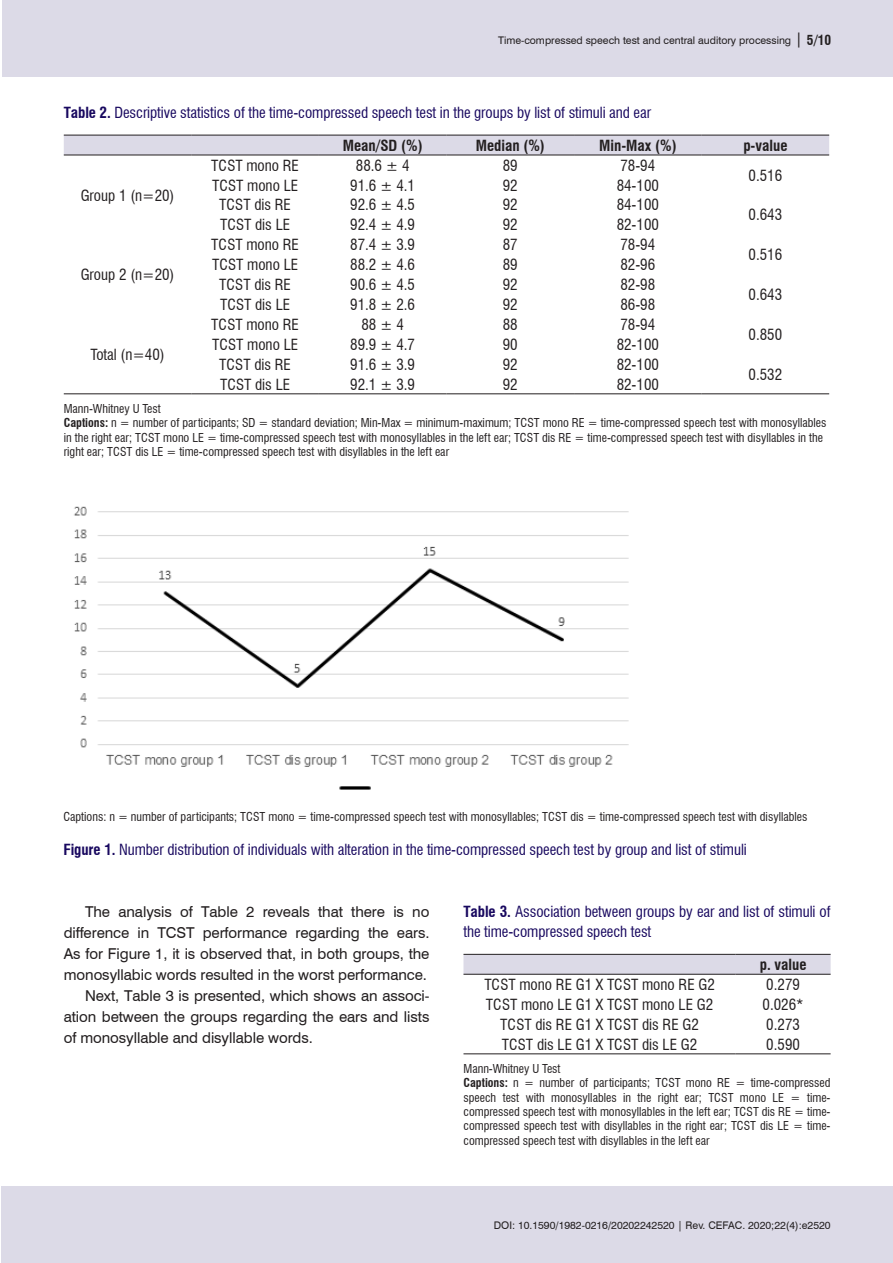
<style>
.page{position:relative;width:893px;height:1263px;background:#fff}
.page>*{position:absolute;margin:0;border:0;box-sizing:border-box;transform-origin:0 0}
.Texto_tabelas{font:condensed 15px "Swiss 721 BT";color:#231f20}
.Corpo_do_texto_INGL{font:15px/21px "Swiss 721 BT";letter-spacing:-.005em;color:#231f20;text-align:justify}
.Titulo_tabelas_e_gr{font:condensed 15px/19.5px "Swiss 721 BT";letter-spacing:-.005em;color:#18085f}
.Texto_tabelas-2{font:700 condensed 15px "Swiss 721 BT";color:#231f20}
.Legendas{font:condensed 12px/14.4px "Swiss 721 BT";color:#231f20}
.t1{font:10.5px "Swiss 721 BT";color:#231f20}
.s1{font-size:15px}
.s2{font-weight:700;font-stretch:condensed;font-size:13.5px}
.s3{font-weight:700}
</style>
<div class="page">
<div style="left:1px;top:1186px;width:892px;height:77px;background:#dcdae7"></div>
<div style="left:2px;top:0;width:891px;height:77px;background:#dcdae7"></div>
<div style="left:64px;top:136px;width:765px;height:19px;background:#dcdae7"></div>
<hr style="left:64px;top:155px;width:127px;height:1px;background:#231f20">
<hr style="left:191px;top:155px;width:128px;height:1px;background:#231f20">
<hr style="left:319px;top:155px;width:127px;height:1px;background:#231f20">
<hr style="left:446px;top:155px;width:128px;height:1px;background:#231f20">
<hr style="left:574px;top:155px;width:128px;height:1px;background:#231f20">
<hr style="left:702px;top:155px;width:127px;height:1px;background:#231f20">
<hr style="left:64px;top:135px;width:127px;height:1px;background:#231f20">
<hr style="left:191px;top:135px;width:128px;height:1px;background:#231f20">
<hr style="left:319px;top:135px;width:127px;height:1px;background:#231f20">
<hr style="left:446px;top:135px;width:128px;height:1px;background:#231f20">
<hr style="left:574px;top:135px;width:128px;height:1px;background:#231f20">
<hr style="left:702px;top:135px;width:127px;height:1px;background:#231f20">
<hr style="left:64px;top:393px;width:127px;height:1px;background:#231f20">
<hr style="left:702px;top:393px;width:127px;height:1px;background:#231f20">
<hr style="left:191px;top:393px;width:128px;height:1px;background:#231f20">
<hr style="left:319px;top:393px;width:127px;height:1px;background:#231f20">
<hr style="left:446px;top:393px;width:128px;height:1px;background:#231f20">
<hr style="left:574px;top:393px;width:128px;height:1px;background:#231f20">
<img style="left:74px;top:506px;width:555px;height:284px">
<div style="left:463px;top:955px;width:368px;height:19px;background:#dcdae7"></div>
<hr style="left:463px;top:974px;width:273px;height:1px;background:#231f20">
<hr style="left:736px;top:974px;width:95px;height:1px;background:#231f20">
<hr style="left:463px;top:954px;width:273px;height:1px;background:#231f20">
<hr style="left:736px;top:954px;width:95px;height:1px;background:#231f20">
<hr style="left:463px;top:1053px;width:273px;height:1px;background:#231f20">
<hr style="left:736px;top:1053px;width:95px;height:1px;background:#231f20">
<p class="t1" style="left:498px;top:33px;width:335px">Time-compressed speech test and central auditory processing <span class="s1">|</span> <span class="s2">5/10</span></p>
<p class="Titulo_tabelas_e_gr" style="left:64px;top:102px;width:589px"><span class="s3">Table 2.</span> Descriptive statistics of the time-compressed speech test in the groups by list of stimuli and ear</p>
<p class="Texto_tabelas-2" style="left:343px;top:136px;width:81px">Mean/SD (%)</p>
<p class="Texto_tabelas-2" style="left:476px;top:136px;width:71px">Median (%)</p>
<p class="Texto_tabelas-2" style="left:599px;top:136px;width:79px">Min-Max (%)</p>
<p class="Texto_tabelas-2" style="left:743px;top:136px;width:46px">p-value</p>
<p class="Texto_tabelas" style="left:81px;top:186px;width:95px">Group 1 (n=20)</p>
<p class="Texto_tabelas" style="left:211px;top:156px;width:89px">TCST mono RE</p>
<p class="Texto_tabelas" style="left:356px;top:156px;width:55px">88.6 ± 4</p>
<p class="Texto_tabelas" style="left:503px;top:156px;width:16px">89</p>
<p class="Texto_tabelas" style="left:620px;top:156px;width:36px">78-94</p>
<p class="Texto_tabelas" style="left:749px;top:166px;width:35px">0.516</p>
<p class="Texto_tabelas" style="left:212px;top:176px;width:88px">TCST mono LE</p>
<p class="Texto_tabelas" style="left:350px;top:176px;width:66px">91.6 ± 4.1</p>
<p class="Texto_tabelas" style="left:503px;top:176px;width:16px">92</p>
<p class="Texto_tabelas" style="left:617px;top:176px;width:44px">84-100</p>
<p class="Texto_tabelas" style="left:219px;top:196px;width:73px">TCST dis RE</p>
<p class="Texto_tabelas" style="left:350px;top:196px;width:66px">92.6 ± 4.5</p>
<p class="Texto_tabelas" style="left:503px;top:196px;width:16px">92</p>
<p class="Texto_tabelas" style="left:617px;top:196px;width:44px">84-100</p>
<p class="Texto_tabelas" style="left:749px;top:206px;width:35px">0.643</p>
<p class="Texto_tabelas" style="left:220px;top:216px;width:72px">TCST dis LE</p>
<p class="Texto_tabelas" style="left:350px;top:216px;width:66px">92.4 ± 4.9</p>
<p class="Texto_tabelas" style="left:503px;top:216px;width:16px">92</p>
<p class="Texto_tabelas" style="left:617px;top:216px;width:44px">82-100</p>
<p class="Texto_tabelas" style="left:81px;top:266px;width:95px">Group 2 (n=20)</p>
<p class="Texto_tabelas" style="left:90px;top:345px;width:76px">Total (n=40)</p>
<p class="Texto_tabelas" style="left:211px;top:236px;width:89px">TCST mono RE</p>
<p class="Texto_tabelas" style="left:350px;top:236px;width:66px">87.4 ± 3.9</p>
<p class="Texto_tabelas" style="left:503px;top:236px;width:16px">87</p>
<p class="Texto_tabelas" style="left:620px;top:236px;width:36px">78-94</p>
<p class="Texto_tabelas" style="left:212px;top:256px;width:88px">TCST mono LE</p>
<p class="Texto_tabelas" style="left:350px;top:256px;width:66px">88.2 ± 4.6</p>
<p class="Texto_tabelas" style="left:503px;top:256px;width:16px">89</p>
<p class="Texto_tabelas" style="left:620px;top:256px;width:36px">82-96</p>
<p class="Texto_tabelas" style="left:219px;top:276px;width:73px">TCST dis RE</p>
<p class="Texto_tabelas" style="left:350px;top:276px;width:66px">90.6 ± 4.5</p>
<p class="Texto_tabelas" style="left:503px;top:276px;width:16px">92</p>
<p class="Texto_tabelas" style="left:620px;top:276px;width:36px">82-98</p>
<p class="Texto_tabelas" style="left:220px;top:295px;width:72px">TCST dis LE</p>
<p class="Texto_tabelas" style="left:350px;top:295px;width:66px">91.8 ± 2.6</p>
<p class="Texto_tabelas" style="left:503px;top:295px;width:16px">92</p>
<p class="Texto_tabelas" style="left:620px;top:295px;width:36px">86-98</p>
<p class="Texto_tabelas" style="left:211px;top:315px;width:89px">TCST mono RE</p>
<p class="Texto_tabelas" style="left:361px;top:315px;width:44px">88 ± 4</p>
<p class="Texto_tabelas" style="left:503px;top:315px;width:16px">88</p>
<p class="Texto_tabelas" style="left:620px;top:315px;width:36px">78-94</p>
<p class="Texto_tabelas" style="left:212px;top:335px;width:88px">TCST mono LE</p>
<p class="Texto_tabelas" style="left:350px;top:335px;width:66px">89.9 ± 4.7</p>
<p class="Texto_tabelas" style="left:503px;top:335px;width:16px">90</p>
<p class="Texto_tabelas" style="left:617px;top:335px;width:44px">82-100</p>
<p class="Texto_tabelas" style="left:219px;top:355px;width:73px">TCST dis RE</p>
<p class="Texto_tabelas" style="left:350px;top:355px;width:66px">91.6 ± 3.9</p>
<p class="Texto_tabelas" style="left:503px;top:355px;width:16px">92</p>
<p class="Texto_tabelas" style="left:617px;top:355px;width:44px">82-100</p>
<p class="Texto_tabelas" style="left:220px;top:375px;width:72px">TCST dis LE</p>
<p class="Texto_tabelas" style="left:350px;top:375px;width:66px">92.1 ± 3.9</p>
<p class="Texto_tabelas" style="left:503px;top:375px;width:16px">92</p>
<p class="Texto_tabelas" style="left:617px;top:375px;width:44px">82-100</p>
<p class="Texto_tabelas" style="left:749px;top:246px;width:35px">0.516</p>
<p class="Texto_tabelas" style="left:749px;top:286px;width:35px">0.643</p>
<p class="Texto_tabelas" style="left:749px;top:325px;width:35px">0.850</p>
<p class="Texto_tabelas" style="left:749px;top:365px;width:35px">0.532</p>
<p class="Legendas" style="left:64px;top:401px;width:99px">Mann-Whitney U Test</p>
<p class="Legendas" style="left:64px;top:416px;width:764px"><span class="s3">Captions:</span> n = number of participants; SD = standard deviation; Min-Max = minimum-maximum; TCST mono RE = time-compressed speech test with monosyllables in the right ear; TCST mono LE = time-compressed speech test with monosyllables in the left ear; TCST dis RE = time-compressed speech test with disyllables in the right ear; TCST dis LE = time-compressed speech test with disyllables in the left ear</p>
<p class="Legendas" style="left:63px;top:810px;width:745px">Captions: n = number of participants; TCST mono = time-compressed speech test with monosyllables; TCST dis = time-compressed speech test with disyllables</p>
<p class="Titulo_tabelas_e_gr" style="left:63px;top:840px;width:685px"><span class="s3">Figure 1.</span> Number distribution of individuals with alteration in the time-compressed speech test by group and list of stimuli</p>
<p class="Corpo_do_texto_INGL" style="left:64px;top:901px;width:367px;text-indent:21px">The analysis of Table 2 reveals that there is no difference in TCST performance regarding the ears.<br>As for Figure 1, it is observed that, in both groups, the monosyllabic words resulted in the worst performance.</p>
<p class="Corpo_do_texto_INGL" style="left:64px;top:985px;width:367px;text-indent:21px">Next, Table 3 is presented, which shows an associ&shy;ation between the groups regarding the ears and lists of monosyllable and disyllable words.</p>
<p class="Titulo_tabelas_e_gr" style="left:463px;top:902px;width:369px"><span class="s3">Table 3.</span> Association between groups by ear and list of stimuli of the time-compressed speech test</p>
<p class="Texto_tabelas-2" style="left:760px;top:955px;width:48px">p. value</p>
<p class="Texto_tabelas" style="left:484px;top:975px;width:232px">TCST mono RE G1 X TCST mono RE G2</p>
<p class="Texto_tabelas" style="left:766px;top:975px;width:35px">0.279</p>
<p class="Texto_tabelas" style="left:486px;top:995px;width:229px">TCST mono LE G1 X TCST mono LE G2</p>
<p class="Texto_tabelas" style="left:763px;top:995px;width:43px">0.026*</p>
<p class="Texto_tabelas" style="left:500px;top:1015px;width:200px">TCST dis RE G1 X TCST dis RE G2</p>
<p class="Texto_tabelas" style="left:766px;top:1015px;width:35px">0.273</p>
<p class="Texto_tabelas" style="left:502px;top:1035px;width:197px">TCST dis LE G1 X TCST dis LE G2</p>
<p class="Texto_tabelas" style="left:766px;top:1035px;width:35px">0.590</p>
<p class="Legendas" style="left:463px;top:1061px;width:99px">Mann-Whitney U Test</p>
<p class="Legendas" style="left:463px;top:1076px;width:369px;text-align:justify"><span class="s3">Captions:</span> n = number of participants; TCST mono RE = time-compressed speech test with monosyllables in the right ear; TCST mono LE = time&shy;compressed speech test with monosyllables in the left ear; TCST dis RE = time&shy;compressed speech test with disyllables in the right ear; TCST dis LE = time&shy;compressed speech test with disyllables in the left ear</p>
<p class="t1" style="left:494px;top:1218px;width:338px">DOI: 10.1590/1982-0216/20202242520 | Rev. CEFAC. 2020;22(4):e2520</p>
</div>
